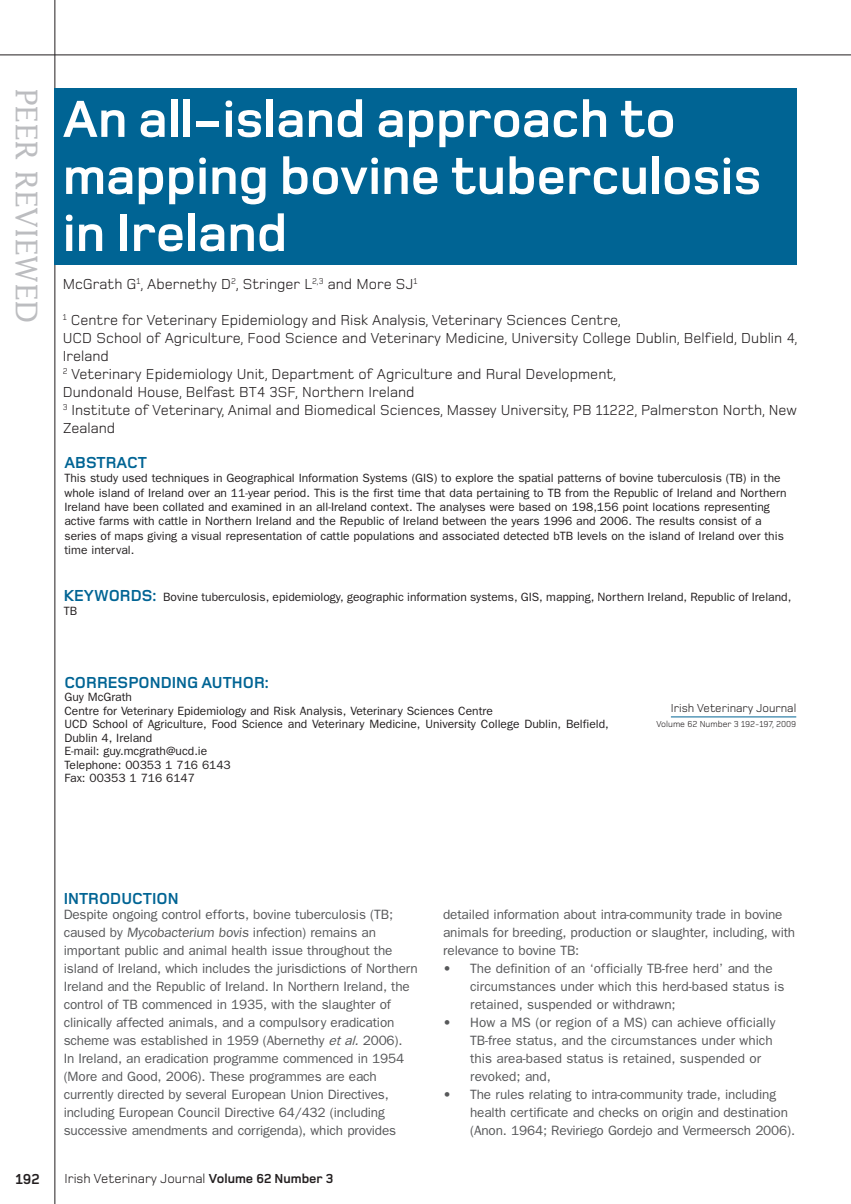
<style>
.page{position:relative;width:851px;height:1204px;background:#fff}
.page>*{position:absolute;margin:0;border:0;box-sizing:border-box;transform-origin:0 0}
.t1{font:700 54px/57px "Foundry Monoline";color:#fff}
.t2{font:30px "Lucida";color:#bcbdc0}
.t3{font:700 16.5px "Foundry Monoline";color:#006494}
.t4{font:15px/18px "Foundry Monoline";color:#231f20}
.t5{font:700 15px "Foundry Monoline";color:#231f20}
.t6{font:13.5px/18px "Franklin Gothic";letter-spacing:-.01em;color:#57585a}
.t7{font:13.5px "Foundry Monoline";color:#231f20}
.t8{font:12px/13.5px "Franklin Gothic";color:#231f20}
.t9{font:12px "Foundry Monoline";color:#231f20}
.t10{font:9px "Foundry Monoline";color:#231f20}
.s1{font-family:"Foundry Monoline";font-weight:700;font-size:16.5px;color:#006494}
.s2{font-style:italic}
.s3{font-weight:700}
</style>
<div class="page">
<hr style="left:0;top:55px;width:851px;height:1px;background:#231f20">
<hr style="left:55px;top:0;width:1px;height:1203px;background:#231f20">
<div style="left:55px;top:88px;width:742px;height:176px;background:#006494"></div>
<hr style="left:671px;top:716px;width:125px;height:1px;background:#006494">
<h2 class="t2" style="left:45px;top:88px;width:233px;rotate:90deg">PEER reviewed</h2>
<h1 class="t1" style="left:63px;top:91px;width:700px">An all-island approach to mapping bovine tuberculosis in Ireland</h1>
<p class="t4" style="left:63px;top:275px;width:356px">McGrath G<sup>1</sup>, Abernethy D<sup>2</sup>, Stringer L<sup>2,3</sup> and More SJ<sup>1</sup></p>
<p class="t4" style="left:63px;top:311px;width:736px"><sup>1</sup> Centre for Veterinary Epidemiology and Risk Analysis, Veterinary Sciences Centre,<br>UCD School of Agriculture, Food Science and Veterinary Medicine, University College Dublin, Belfield, Dublin 4, Ireland<br><sup>2</sup> Veterinary Epidemiology Unit, Department of Agriculture and Rural Development,<br>Dundonald House, Belfast BT4 3SF, Northern Ireland<br><sup>3</sup> Institute of Veterinary, Animal and Biomedical Sciences, Massey University, PB 11222, Palmerston North, New Zealand</p>
<p class="t3" style="left:64px;top:453px;width:84px">Abstract</p>
<p class="t8" style="left:64px;top:470px;width:724px;line-height:14.4px">This study used techniques in Geographical Information Systems (GIS) to explore the spatial patterns of bovine tuberculosis (TB) in the whole island of Ireland over an 11-year period. This is the first time that data pertaining to TB from the Republic of Ireland and Northern Ireland have been collated and examined in an all-Ireland context. The analyses were based on 198,156 point locations representing active farms with cattle in Northern Ireland and the Republic of Ireland between the years 1996 and 2006. The results consist of a series of maps giving a visual representation of cattle populations and associated detected bTB levels on the island of Ireland over this time interval.</p>
<p class="t8" style="left:64px;top:589px;width:729px;line-height:14.4px"><span class="s1">Keywords:</span> Bovine tuberculosis, epidemiology, geographic information systems, GIS, mapping, Northern Ireland, Republic of Ireland,<br>TB</p>
<p class="t3" style="left:64px;top:673px;width:55px">Corresponding</p>
<p class="t3" style="left:201px;top:673px;width:69px">autho r:</p>
<p class="t8" style="left:64px;top:690px;width:546px">Guy McGrath<br>Centre for Veterinary Epidemiology and Risk Analysis, Veterinary Sciences Centre<br>UCD School of Agriculture, Food Science and Veterinary Medicine, University College Dublin, Belfield, Dublin 4, Ireland<br>E-mail: guy.mcgrath@ucd.ie<br>Telephone: 00353 1 716 6143<br>Fax: 00353 1 716 6147</p>
<p class="t9" style="left:671px;top:702px;width:127px">Irish Veterinary Journal</p>
<p class="t10" style="left:656px;top:719px;width:141px">Volume 62 Number 3 192-197, 2009</p>
<p class="t3" style="left:64px;top:889px;width:98px">Introduction</p>
<p class="t6" style="left:64px;top:905px;width:355px">Despite ongoing control efforts, bovine tuberculosis (TB; caused by Mycobacterium bovis infection) remains an important public and animal health issue throughout the island of Ireland, which includes the jurisdictions of Northern Ireland and the Republic of Ireland. In Northern Ireland, the control of TB commenced in 1935, with the slaughter of clinically affected animals, and a compulsory eradication scheme was established in 1959 (Abernethy <span class="s2">etal.</span>2006).<br>In Ireland, an eradication programme commenced in 1954 (More and Good, 2006). These programmes are each currently directed by several European Union Directives, including European Council Directive 64/432 (including successive amendments and corrigenda), which provides</p>
<p class="t6" style="left:443px;top:905px;width:354px">detailed information about intra-community trade in bovine animals for breeding, production or slaughter, including, with relevance to bovine TB:</p>
<p class="t6" style="left:470px;top:959px;width:316px;text-indent:-27px">• The definition of an ‘officially TB-free herd’ and the circumstances under which this herd-based status is retained, suspended or withdrawn;</p>
<p class="t6" style="left:470px;top:1013px;width:307px;text-indent:-27px">• How a MS (or region of a MS) can achieve officially TB-free status, and the circumstances under which this area-based status is retained, suspended or revoked; and,</p>
<p class="t6" style="left:470px;top:1085px;width:326px;text-indent:-27px">• The rules relating to intra-community trade, including health certificate and checks on origin and destination (Anon. 1964; Reviriego Gordejo and Vermeersch 2006).</p>
<p class="t5" style="left:15px;top:1170px;width:26px">192</p>
<p class="t7" style="left:64px;top:1171px;width:271px">Irish Veterinary Journal <span class="s3">Volume 62 Number 3</span></p>
</div>
